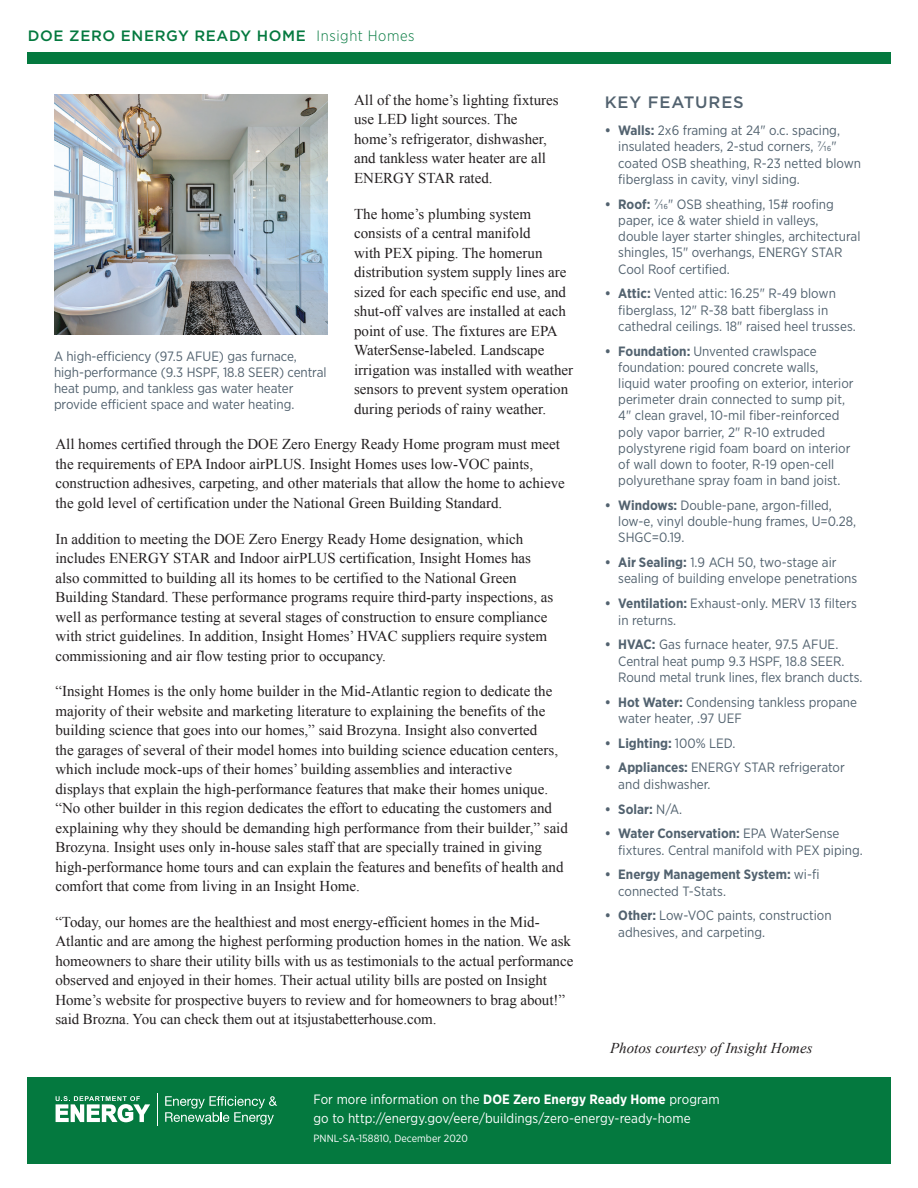
<style>
.page{position:relative;width:918px;height:1188px;background:#fff}
.page>*{position:absolute;margin:0;border:0;box-sizing:border-box;transform-origin:0 0}
.t1{font:500 16.5px "Gotham";letter-spacing:.05em;color:#52626f}
.t2{font:15px/19.5px "Times New Roman";color:#231f20}
.t3{font:500 15px "Gotham";letter-spacing:.04em;color:#04793f}
.t4{font:italic 15px "Times New Roman";color:#231f20}
.t5{font:13.5px/16.2px "Gotham Narrow";color:#52626f}
.t6{font:13.5px/19.5px "Gotham Narrow";letter-spacing:.005em;color:#fff}
.t7{font:700 13.5px/16.2px "Gotham Narrow";color:#52626f}
.t8{font:10.5px "Gotham Narrow";letter-spacing:.005em;color:#fff}
.s1{font-family:"Gotham Narrow";font-weight:300}
.s2{font-weight:700}
.s3{font-weight:400}
</style>
<div class="page">
<div style="left:27px;top:52px;width:864px;height:12px;background:#04793f"></div>
<div style="left:27px;top:1077px;width:864px;height:87px;background:#04793f"></div>
<svg style="left:56px;top:1096px;width:94px;height:26px"></svg>
<hr style="left:157px;top:1093px;width:1px;height:32px;background:#fff">
<svg style="left:165px;top:1096px;width:112px;height:29px"></svg>
<img style="left:54px;top:94px;width:273px;height:241px">
<p class="t3" style="left:28px;top:28px;width:388px">DOE ZERO ENERGY READY HOME <span class="s1">Insight Homes</span></p>
<p class="t2" style="left:354px;top:90px;width:206px">All of the home’s lighting fixtures use LED light sources. The home’s refrigerator, dishwasher, and tankless water heater are all<br>ENERGY STAR rated.</p>
<p class="t2" style="left:354px;top:204px;width:221px">The home’s plumbing system consists of a central manifold<br>with PEX piping. The homerun distribution system supply lines are sized for each specific end use, and shut-off valves are installed at each point of use. The fixtures are EPA WaterSense-labeled. Landscape irrigation was installed with weather sensors to prevent system operation during periods of rainy weather.</p>
<p class="t2" style="left:55px;top:434px;width:511px">All homes certified through the DOE Zero Energy Ready Home program must meet the requirements of EPA Indoor airPLUS. Insight Homes uses low-VOC paints, construction adhesives, carpeting, and other materials that allow the home to achieve the gold level of certification under the National Green Building Standard.</p>
<p class="t2" style="left:55px;top:529px;width:499px">In addition to meeting the DOE Zero Energy Ready Home designation, which includes ENERGY STAR and Indoor airPLUS certification, Insight Homes has also committed to building all its homes to be certified to the National Green Building Standard. These performance programs require third-party inspections, as well as performance testing at several stages of construction to ensure compliance with strict guidelines. In addition, Insight Homes’ HVAC suppliers require system commissioning and air flow testing prior to occupancy.</p>
<p class="t2" style="left:55px;top:681px;width:514px">“Insight Homes is the only home builder in the Mid-Atlantic region to dedicate the majority of their website and marketing literature to explaining the benefits of the building science that goes into our homes,” said Brozyna. Insight also converted<br>the garages of several of their model homes into building science education centers, which include mock-ups of their homes’ building assemblies and interactive<br>displays that explain the high-performance features that make their homes unique. “No other builder in this region dedicates the effort to educating the customers and explaining why they should be demanding high performance from their builder,” said Brozyna. Insight uses only in-house sales staff that are specially trained in giving high-performance home tours and can explain the features and benefits of health and comfort that come from living in an Insight Home.</p>
<p class="t2" style="left:55px;top:912px;width:519px">“Today, our homes are the healthiest and most energy-efficient homes in the Mid-Atlantic and are among the highest performing production homes in the nation. We ask homeowners to share their utility bills with us as testimonials to the actual performance observed and enjoyed in their homes. Their actual utility bills are posted on Insight Home’s website for prospective buyers to review and for homeowners to brag about!” said Brozna. You can check them out at itsjustabetterhouse.com.</p>
<p class="t5" style="left:54px;top:347px;width:274px">A high-efficiency (97.5 AFUE) gas furnace, high-performance (9.3 HSPF, 18.8 SEER) central heat pump, and tankless gas water heater provide efficient space and water heating.</p>
<p class="t1" style="left:605px;top:93px;width:141px">KEY FEATURES</p>
<p class="t5" style="left:618px;top:122px;width:244px;text-indent:-14px"><span class="s2">• Walls:</span> 2x6 framing at 24" o.c. spacing, insulated headers, 2-stud corners, 7⁄16" coated OSB sheathing, R-23 netted blown fiberglass in cavity, vinyl siding.</p>
<p class="t5" style="left:618px;top:196px;width:244px;text-indent:-14px"><span class="s2">• Roof:</span> 7⁄16" OSB sheathing, 15# roofing paper, ice &amp; water shield in valleys, double layer starter shingles, architectural shingles, 15" overhangs, ENERGY STAR Cool Roof certified.</p>
<p class="t5" style="left:618px;top:285px;width:239px;text-indent:-14px"><span class="s2">• Attic:</span> Vented attic: 16.25" R-49 blown fiberglass, 12" R-38 batt fiberglass in cathedral ceilings. 18" raised heel trusses.</p>
<p class="t5" style="left:618px;top:342px;width:237px;text-indent:-14px"><span class="s2">• Foundation:</span> Unvented crawlspace foundation: poured concrete walls, liquid water proofing on exterior, interior perimeter drain connected to sump pit, 4" clean gravel, 10-mil fiber-reinforced poly vapor barrier, 2" R-10 extruded polystyrene rigid foam board on interior of wall down to footer, R-19 open-cell polyurethane spray foam in band joist.</p>
<p class="t5" style="left:618px;top:497px;width:240px;text-indent:-14px"><span class="s2">• Windows:</span> Double-pane, argon-filled, low-e, vinyl double-hung frames, U=0.28,<br>SHGC=0.19.</p>
<p class="t5" style="left:618px;top:554px;width:241px;text-indent:-14px"><span class="s2">• Air Sealing:</span> 1.9 ACH 50, two-stage air sealing of building envelope penetrations</p>
<p class="t5" style="left:618px;top:595px;width:240px;text-indent:-14px"><span class="s2">• Ventilation:</span> Exhaust-only. MERV 13 filters in returns.</p>
<p class="t5" style="left:618px;top:636px;width:246px;text-indent:-14px"><span class="s2">• HVAC:</span> Gas furnace heater, 97.5 AFUE.<br>Central heat pump 9.3 HSPF, 18.8 SEER.<br>Round metal trunk lines, flex branch ducts.</p>
<p class="t5" style="left:618px;top:693px;width:240px;text-indent:-14px"><span class="s2">• Hot Water:</span> Condensing tankless propane water heater, .97 UEF</p>
<p class="t7" style="left:605px;top:735px;width:132px">• Lighting: <span class="s3">100% LED.</span></p>
<p class="t5" style="left:618px;top:759px;width:228px;text-indent:-14px"><span class="s2">• Appliances:</span> ENERGY STAR refrigerator and dishwasher.</p>
<p class="t7" style="left:605px;top:801px;width:79px">• Solar: <span class="s3">N/A.</span></p>
<p class="t5" style="left:618px;top:825px;width:246px;text-indent:-14px"><span class="s2">• Water Conservation:</span> EPA WaterSense fixtures. Central manifold with PEX piping.</p>
<p class="t7" style="left:618px;top:866px;width:203px;text-indent:-14px">• Energy Management System: <span class="s3">wi-fi connected T-Stats.</span></p>
<p class="t5" style="left:618px;top:907px;width:215px;text-indent:-14px"><span class="s2">• Other:</span> Low-VOC paints, construction adhesives, and carpeting.</p>
<p class="t4" style="left:610px;top:1037px;width:204px">Photos courtesy of Insight Homes</p>
<p class="t6" style="left:313px;top:1089px;width:408px">For more information on the <span class="s2">DOE Zero Energy Ready Home</span> program go to http://energy.gov/eere/buildings/zero-energy-ready-home</p>
<p class="t8" style="left:313px;top:1132px;width:156px">PNNL-SA-158810, December 2020</p>
</div>
